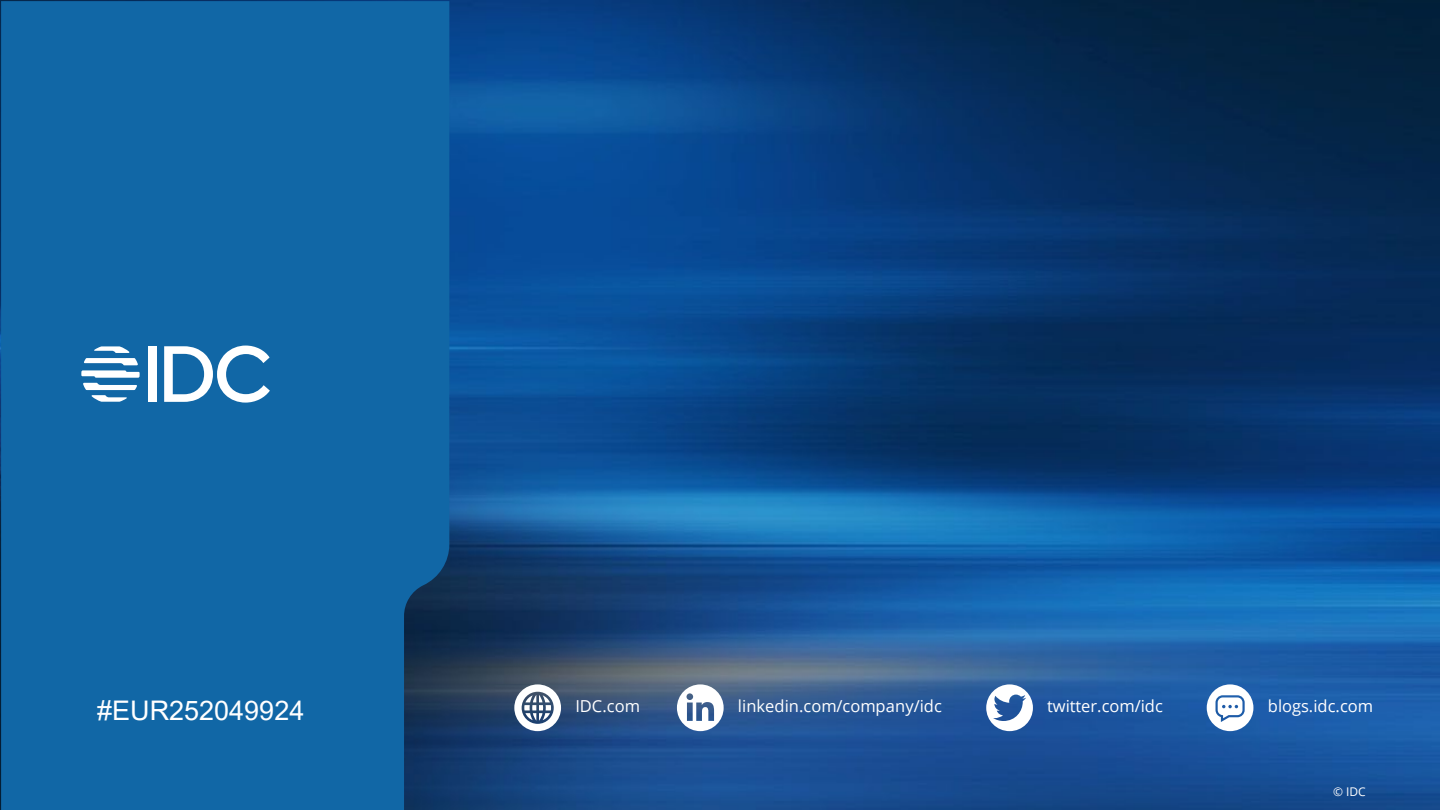
<style>
.page{position:relative;width:1440px;height:810px;background:#fff}
.page>*{position:absolute;margin:0;border:0;box-sizing:border-box;transform-origin:0 0}
.t1{font:27px "Arial";color:#fff}
.t2{font:16.5px "Open Sans";color:#fff}
.t3{font:12px "Open Sans";color:#fff}
</style>
<div class="page">
<img style="left:0;top:0;width:1440px;height:810px">
<div style="left:1px;top:1px;width:448px;height:809px;background:#1167a6"></div>
<div style="left:148px;top:346px;width:9px;height:56px;background:#fff"></div>
<svg style="left:164px;top:346px;width:106px;height:57px"></svg>
<svg style="left:81px;top:346px;width:59px;height:56px"></svg>
<svg style="left:677px;top:684px;width:47px;height:47px"></svg>
<svg style="left:1207px;top:684px;width:46px;height:47px"></svg>
<svg style="left:986px;top:684px;width:47px;height:47px"></svg>
<svg style="left:514px;top:684px;width:47px;height:47px"></svg>
<p class="t1" style="left:97px;top:692px;width:209px">#EUR252049924</p>
<p class="t2" style="left:575px;top:695px;width:66px">IDC.com</p>
<p class="t2" style="left:738px;top:695px;width:206px">linkedin.com/company/idc</p>
<p class="t2" style="left:1047px;top:695px;width:117px">twitter.com/idc</p>
<p class="t2" style="left:1268px;top:695px;width:107px">blogs.idc.com</p>
<p class="t3" style="left:1333px;top:784px;width:34px">© IDC</p>
</div>
